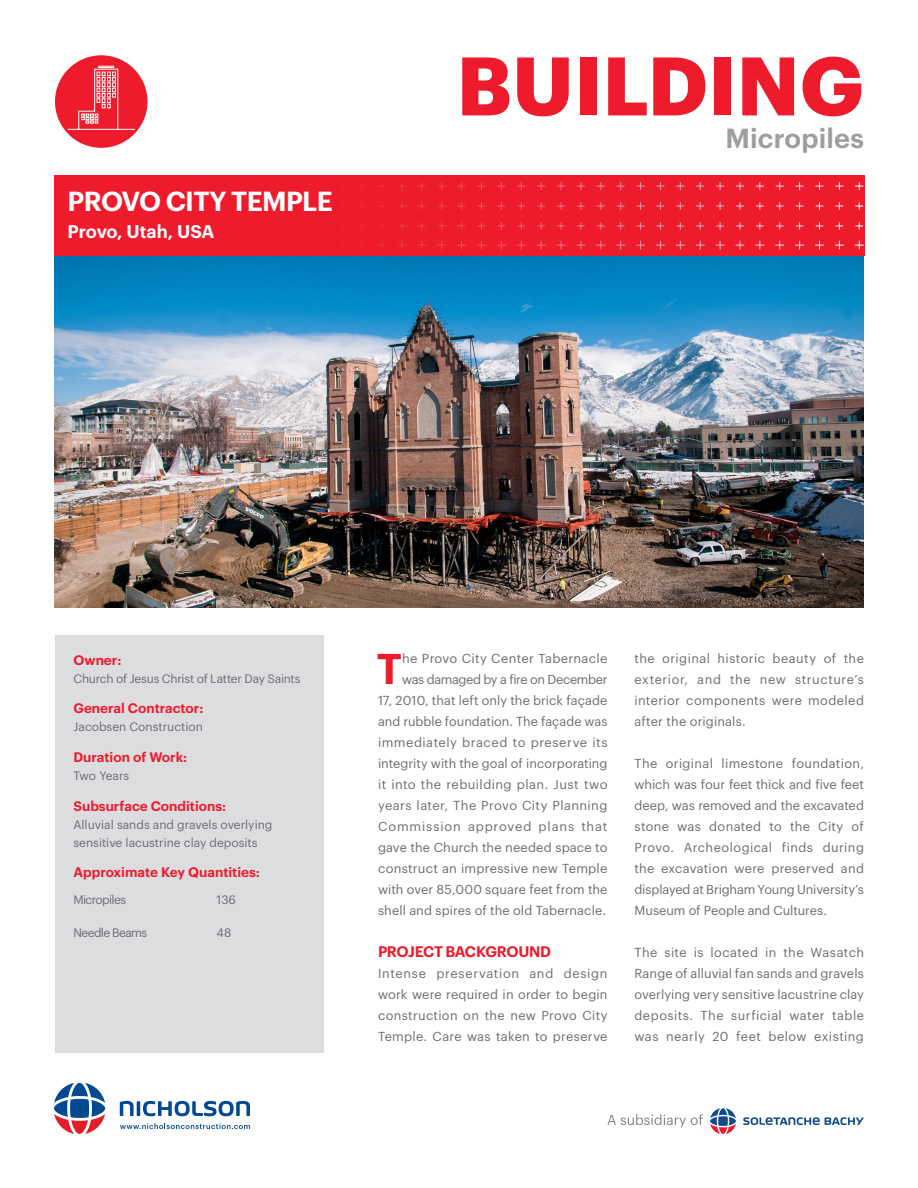
<style>
.page{position:relative;width:918px;height:1188px;background:#fff}
.page>*{position:absolute;margin:0;border:0;box-sizing:border-box;transform-origin:0 0}
.t1{font:700 81px "Graphik";color:#ee1b2c}
.Drop_Cap{font:600 42.15px "Graphik";color:#ee1b2c}
.t2{font:600 27px "Graphik";letter-spacing:-.025em;color:#fff}
.t3{font:600 27px "Graphik";letter-spacing:.005em;color:#9e9ea0}
.t4{font:600 18px "Graphik";letter-spacing:-.005em;color:#fff}
.Paragraph_Headings{font:600 15px "Graphik";letter-spacing:-.03em;color:#ee1b2c}
.Details_Box_Headings{font:600 13.5px "Graphik";color:#ee1b2c}
.Details_Box{font:600 13.5px "Graphik";color:#ee1b2c}
.Body_Copy{font:12.75px/21px "Graphik";letter-spacing:.025em;color:#6c6d70;text-align:justify}
.Drop_Cap-2{font:12.75px/21px "Graphik";letter-spacing:.01em;color:#6c6d70;text-align:right}
.Details_Box-2{font:12px/18px "Graphik";color:#6c6d70}
.Details_Box-3{font:12px "Graphik";letter-spacing:-.02em;color:#6c6d70}
.Details_Box-4{font:12px "Graphik";letter-spacing:-.05em;color:#6c6d70}
</style>
<div class="page">
<svg style="left:54px;top:1083px;width:51px;height:51px"></svg>
<svg style="left:120px;top:1101px;width:14px;height:15px"></svg>
<hr style="left:137px;top:1101px;width:3px;height:15px;background:#014990">
<svg style="left:143px;top:1101px;width:107px;height:15px"></svg>
<svg style="left:120px;top:1123px;width:130px;height:6px"></svg>
<img style="left:54px;top:256px;width:810px;height:352px">
<div style="left:54px;top:176px;width:810px;height:80px;background:#ee1b2c"></div>
<div style="left:55px;top:635px;width:268px;height:418px;background:#dcdddf"></div>
<svg style="left:743px;top:1117px;width:121px;height:8px"></svg>
<svg style="left:710px;top:1108px;width:26px;height:26px"></svg>
<svg style="left:608px;top:1114px;width:95px;height:13px"></svg>
<svg style="left:361px;top:176px;width:504px;height:80px"></svg>
<svg style="left:478px;top:202px;width:7px;height:8px"></svg>
<svg style="left:478px;top:222px;width:7px;height:8px"></svg>
<svg style="left:577px;top:202px;width:8px;height:8px"></svg>
<svg style="left:577px;top:222px;width:8px;height:8px"></svg>
<svg style="left:557px;top:202px;width:8px;height:8px"></svg>
<svg style="left:557px;top:222px;width:8px;height:8px"></svg>
<svg style="left:537px;top:202px;width:8px;height:8px"></svg>
<svg style="left:537px;top:222px;width:8px;height:8px"></svg>
<svg style="left:657px;top:202px;width:7px;height:8px"></svg>
<svg style="left:657px;top:222px;width:7px;height:8px"></svg>
<svg style="left:637px;top:202px;width:7px;height:8px"></svg>
<svg style="left:637px;top:222px;width:7px;height:8px"></svg>
<svg style="left:616px;top:176px;width:9px;height:14px"></svg>
<svg style="left:617px;top:202px;width:8px;height:8px"></svg>
<svg style="left:617px;top:222px;width:7px;height:8px"></svg>
<svg style="left:596px;top:176px;width:9px;height:14px"></svg>
<svg style="left:597px;top:202px;width:8px;height:8px"></svg>
<svg style="left:597px;top:222px;width:8px;height:8px"></svg>
<svg style="left:716px;top:176px;width:8px;height:14px"></svg>
<svg style="left:716px;top:202px;width:8px;height:8px"></svg>
<svg style="left:716px;top:222px;width:8px;height:8px"></svg>
<svg style="left:696px;top:176px;width:9px;height:14px"></svg>
<svg style="left:696px;top:202px;width:8px;height:8px"></svg>
<svg style="left:696px;top:222px;width:8px;height:8px"></svg>
<svg style="left:676px;top:176px;width:9px;height:14px"></svg>
<svg style="left:676px;top:202px;width:8px;height:8px"></svg>
<svg style="left:677px;top:222px;width:7px;height:8px"></svg>
<svg style="left:775px;top:176px;width:9px;height:14px"></svg>
<svg style="left:776px;top:202px;width:8px;height:8px"></svg>
<svg style="left:776px;top:222px;width:8px;height:8px"></svg>
<svg style="left:755px;top:176px;width:9px;height:14px"></svg>
<svg style="left:756px;top:202px;width:8px;height:8px"></svg>
<svg style="left:756px;top:222px;width:8px;height:8px"></svg>
<svg style="left:736px;top:176px;width:8px;height:14px"></svg>
<svg style="left:736px;top:202px;width:8px;height:8px"></svg>
<svg style="left:736px;top:222px;width:8px;height:8px"></svg>
<svg style="left:835px;top:176px;width:9px;height:14px"></svg>
<svg style="left:835px;top:202px;width:8px;height:8px"></svg>
<svg style="left:836px;top:222px;width:7px;height:8px"></svg>
<svg style="left:815px;top:176px;width:9px;height:14px"></svg>
<svg style="left:816px;top:202px;width:7px;height:8px"></svg>
<svg style="left:816px;top:222px;width:7px;height:8px"></svg>
<svg style="left:795px;top:176px;width:9px;height:14px"></svg>
<svg style="left:796px;top:202px;width:8px;height:8px"></svg>
<svg style="left:796px;top:222px;width:7px;height:8px"></svg>
<svg style="left:855px;top:176px;width:9px;height:14px"></svg>
<svg style="left:855px;top:202px;width:8px;height:8px"></svg>
<svg style="left:855px;top:222px;width:8px;height:8px"></svg>
<svg style="left:477px;top:176px;width:9px;height:14px"></svg>
<svg style="left:577px;top:176px;width:8px;height:14px"></svg>
<svg style="left:557px;top:176px;width:8px;height:14px"></svg>
<svg style="left:537px;top:176px;width:9px;height:14px"></svg>
<svg style="left:656px;top:176px;width:9px;height:14px"></svg>
<svg style="left:636px;top:176px;width:9px;height:14px"></svg>
<div style="left:55px;top:55px;width:93px;height:93px;background:#ee1b2c;border-radius:50%"></div>
<svg style="left:67px;top:66px;width:68px;height:64px"></svg>
<p class="t2" style="left:68px;top:181px;width:267px">PROVO CITY TEMPLE</p>
<p class="t4" style="left:68px;top:218px;width:149px">Provo, Utah, USA</p>
<p class="t1" style="left:457px;top:23px;width:409px">BUILDING</p>
<p class="t3" style="left:725px;top:117px;width:140px">Micropiles</p>
<p class="Details_Box_Headings" style="left:74px;top:650px;width:49px">Owner:</p>
<p class="Details_Box-3" style="left:74px;top:670px;width:228px">Church of Jesus Christ of Latter Day Saints</p>
<p class="Details_Box_Headings" style="left:74px;top:698px;width:131px">General Contractor:</p>
<p class="Details_Box-2" style="left:74px;top:717px;width:131px">Jacobsen Construction</p>
<p class="Details_Box" style="left:74px;top:747px;width:115px">Duration of Work:</p>
<p class="Details_Box-2" style="left:74px;top:766px;width:57px">Two Years</p>
<p class="Details_Box_Headings" style="left:74px;top:796px;width:154px">Subsurface Conditions:</p>
<p class="Details_Box-2" style="left:74px;top:815px;width:200px">Alluvial sands and gravels overlying sensitive lacustrine clay deposits</p>
<p class="Details_Box_Headings" style="left:74px;top:862px;width:188px">Approximate Key Quantities:</p>
<p class="Details_Box-4" style="left:74px;top:890px;width:54px">Micropiles</p>
<p class="Details_Box-2" style="left:217px;top:889px;width:21px">136</p>
<p class="Details_Box-4" style="left:74px;top:923px;width:75px">Needle Beams</p>
<p class="Details_Box-2" style="left:217px;top:922px;width:16px">48</p>
<p class="Drop_Cap-2" style="left:378px;top:647px;width:231px">he Provo City Center Tabernacle was damaged by a fire on December<br>17, 2010, that left only the brick façade and rubble foundation. The façade was immediately braced to preserve its integrity with the goal of incorporating it into the rebuilding plan. Just two years later, The Provo City Planning Commission approved plans that gave the Church the needed space to construct an impressive new Temple with over 85,000 square feet from the shell and spires of the old Tabernacle.</p>
<p class="Paragraph_Headings" style="left:378px;top:940px;width:175px">PROJECT BACKGROUND</p>
<p class="Body_Copy" style="left:378px;top:962px;width:231px">Intense preservation and design work were required in order to begin construction on the new Provo City Temple. Care was taken to preserve</p>
<p class="Drop_Cap" style="left:377px;top:636px;width:27px">T</p>
<p class="Body_Copy" style="left:634px;top:647px;width:231px">the original historic beauty of the exterior, and the new structure’s interior components were modeled after the originals.</p>
<p class="Body_Copy" style="left:634px;top:752px;width:231px">The original limestone foundation, which was four feet thick and five feet deep, was removed and the excavated stone was donated to the City of Provo. Archeological finds during the excavation were preserved and displayed at Brigham Young University’s Museum of People and Cultures.</p>
<p class="Body_Copy" style="left:634px;top:941px;width:231px">The site is located in the Wasatch Range of alluvial fan sands and gravels overlying very sensitive lacustrine clay deposits. The surficial water table was nearly 20 feet below existing</p>
</div>
